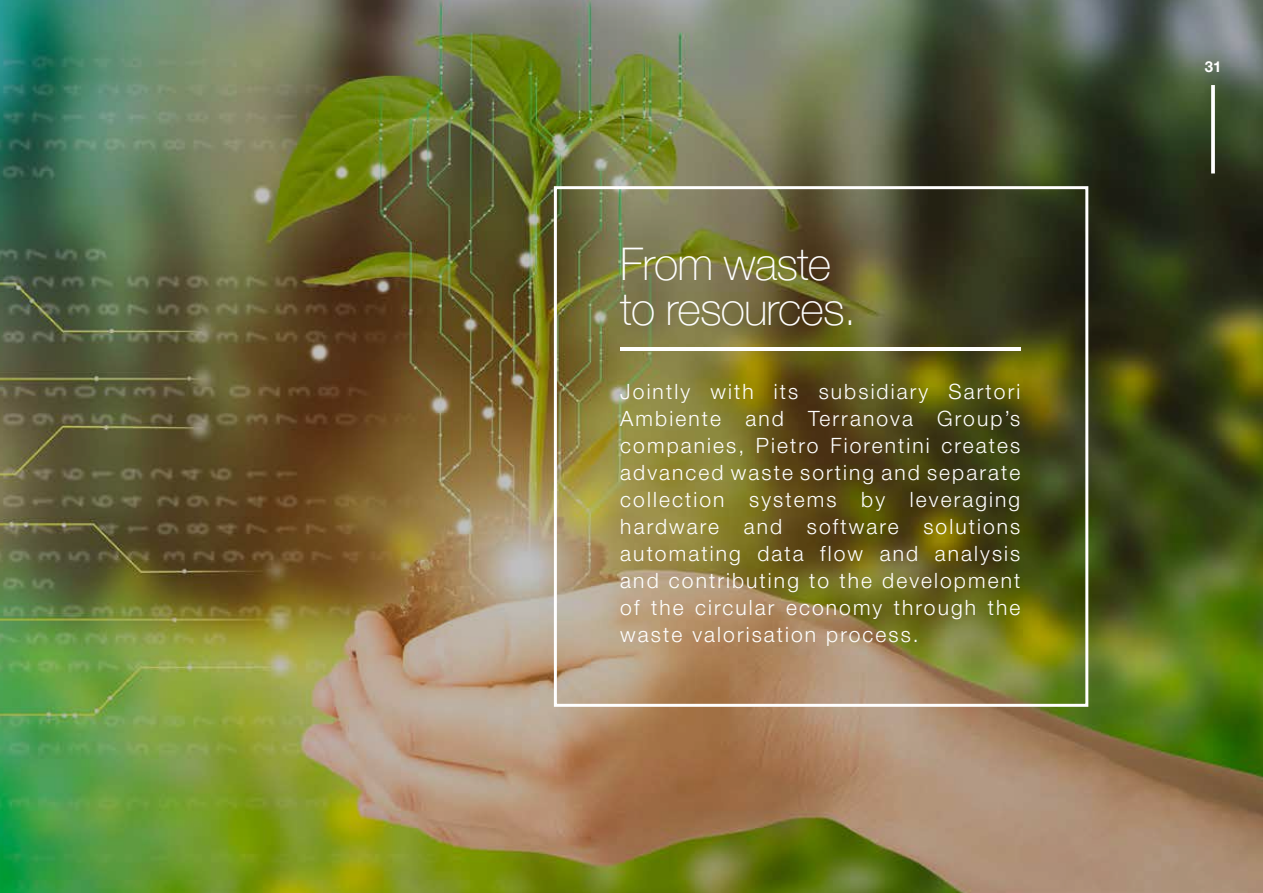
<style>
.page{position:relative;width:1263px;height:893px;background:#fff}
.page>*{position:absolute;margin:0;border:0;box-sizing:border-box;transform-origin:0 0}
.t1{font:100 45px/45px "Helvetica Neue LT Pro";letter-spacing:-.02em;color:#fff}
.t2{font:300 21px/27px "Helvetica Neue LT Pro";letter-spacing:.1em;color:#fff;text-align:justify}
.t3{font:700 15px "Helvetica Neue LT Pro";color:#fff}
</style>
<div class="page">
<img style="left:0;top:0;width:1263px;height:893px">
<div style="left:554px;top:186px;width:534px;height:521px;border:3px solid #fff"></div>
<hr style="left:620px;top:347px;width:400px;height:3px;background:#fff">
<svg style="left:1211px;top:85px;width:4px;height:88px"></svg>
<h1 class="t1" style="left:620px;top:241px;width:237px">From waste to resources.</h1>
<p class="t2" style="left:620px;top:377px;width:401px">Jointly with its subsidiary Sartori Ambiente and Terranova Group’s companies, Pietro Fiorentini creates advanced waste sorting and separate collection systems by leveraging hardware and software solutions automating data flow and analysis and contributing to the development of the circular economy through the waste valorisation process.</p>
<p class="t3" style="left:1205px;top:57px;width:18px">31</p>
</div>
